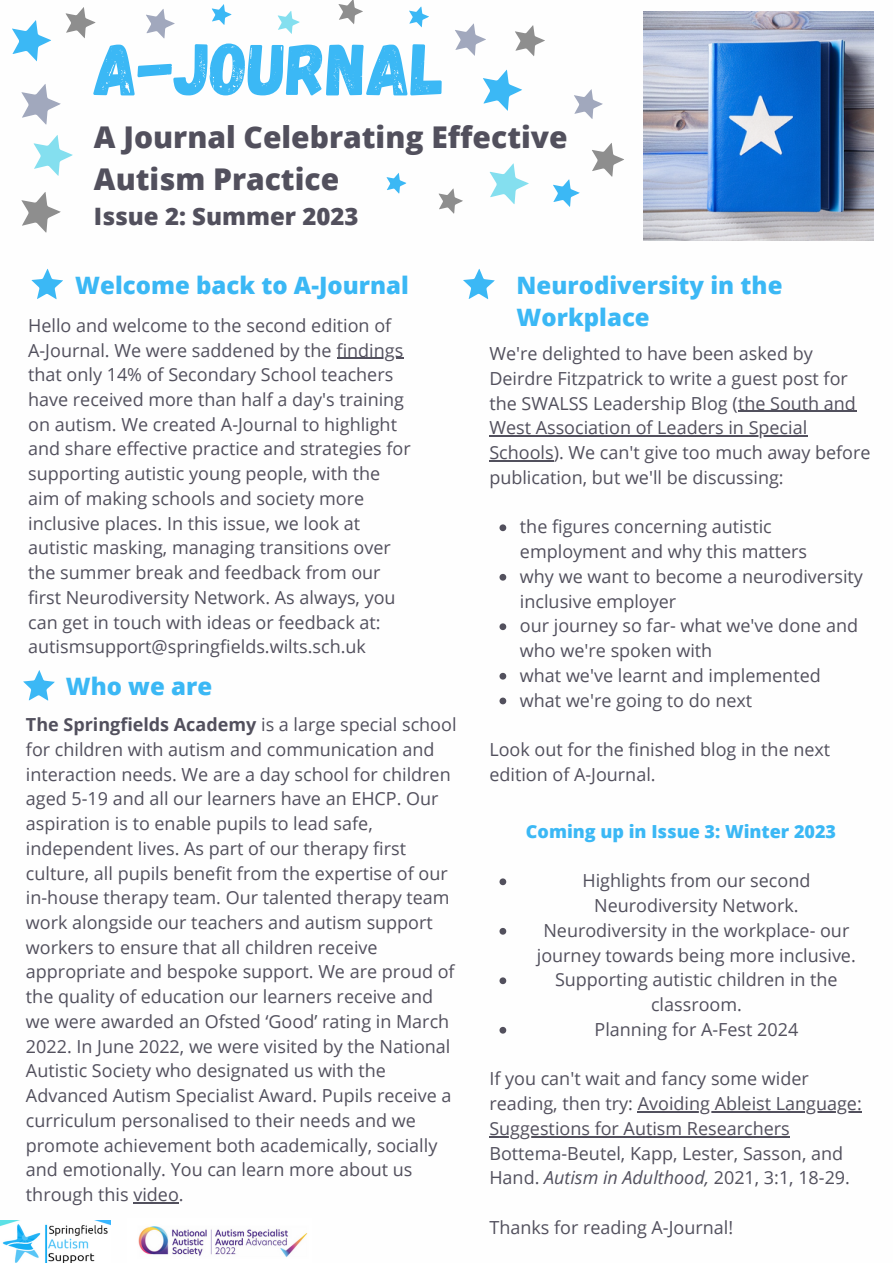
<style>
.page{position:relative;width:893px;height:1264px;background:#fff}
.page>*{position:absolute;margin:0;border:0;box-sizing:border-box;transform-origin:0 0}
.t1{font:73.5px "Gagalin";color:#3bb8f5}
.t2{font:800 30px/41.5px "Open Sans";color:#52505d}
.t3{font:800 24px/32.5px "Open Sans";color:#3bb8f5}
.t4{font:800 24px "Open Sans";color:#52505d}
.t5{font:18px/24.8px "Open Sans";color:#52505d}
.t6{font:800 18px "Open Sans";color:#3bb8f5}
.s1{font-weight:700}
.s2{font-style:italic}
</style>
<div class="page">
<img style="left:643px;top:11px;width:230px;height:230px">
<img style="left:0;top:1220px;width:110px;height:42px">
<img style="left:138px;top:1226px;width:170px;height:31px">
<hr style="left:336px;top:357px;width:67px;height:2px;background:#52505d">
<hr style="left:133px;top:1202px;width:46px;height:1px;background:#52505d">
<svg style="left:499px;top:524px;width:7px;height:7px"></svg>
<svg style="left:499px;top:574px;width:7px;height:6px"></svg>
<svg style="left:499px;top:623px;width:7px;height:7px"></svg>
<svg style="left:499px;top:673px;width:7px;height:6px"></svg>
<svg style="left:499px;top:697px;width:7px;height:7px"></svg>
<hr style="left:738px;top:411px;width:118px;height:1px;background:#52505d">
<hr style="left:489px;top:435px;width:318px;height:1px;background:#52505d">
<hr style="left:489px;top:460px;width:64px;height:1px;background:#52505d">
<svg style="left:21px;top:84px;width:52px;height:149px"></svg>
<svg style="left:12px;top:7px;width:84px;height:55px"></svg>
<svg style="left:574px;top:89px;width:29px;height:30px"></svg>
<svg style="left:489px;top:163px;width:40px;height:41px"></svg>
<svg style="left:146px;top:9px;width:29px;height:30px"></svg>
<svg style="left:211px;top:4px;width:21px;height:21px"></svg>
<svg style="left:277px;top:11px;width:23px;height:23px"></svg>
<svg style="left:338px;top:0;width:25px;height:24px"></svg>
<svg style="left:409px;top:6px;width:20px;height:22px"></svg>
<svg style="left:455px;top:23px;width:90px;height:88px"></svg>
<svg style="left:553px;top:143px;width:71px;height:64px"></svg>
<svg style="left:386px;top:173px;width:21px;height:21px"></svg>
<svg style="left:438px;top:188px;width:25px;height:26px"></svg>
<svg style="left:31px;top:268px;width:32px;height:32px"></svg>
<svg style="left:463px;top:269px;width:32px;height:30px"></svg>
<svg style="left:23px;top:670px;width:32px;height:31px"></svg>
<svg style="left:499px;top:878px;width:7px;height:7px"></svg>
<svg style="left:499px;top:928px;width:7px;height:6px"></svg>
<svg style="left:499px;top:977px;width:7px;height:7px"></svg>
<svg style="left:499px;top:1026px;width:7px;height:7px"></svg>
<hr style="left:637px;top:1111px;width:225px;height:1px;background:#52505d">
<hr style="left:489px;top:1135px;width:301px;height:2px;background:#52505d">
<p class="t1" style="left:94px;top:22px;width:352px">A-JOURNAL</p>
<p class="t2" style="left:94px;top:116px;width:475px">A Journal Celebrating Effective<br>Autism Practice</p>
<p class="t4" style="left:94px;top:199px;width:266px">Issue 2: Summer 2023</p>
<p class="t3" style="left:75px;top:268px;width:335px">Welcome back to A-Journal</p>
<p class="t3" style="left:516px;top:268px;width:267px">Neurodiversity in the<br>Workplace</p>
<p class="t5" style="left:28px;top:312px;width:384px">Hello and welcome to the second edition of A-Journal. We were saddened by the findings that only 14% of Secondary School teachers have received more than half a day's training on autism. We created A-Journal to highlight and share effective practice and strategies for supporting autistic young people, with the aim of making schools and society more inclusive places. In this issue, we look at autistic masking, managing transitions over the summer break and feedback from our first Neurodiversity Network. As always, you can get in touch with ideas or feedback at: autismsupport@springfields.wilts.sch.uk</p>
<p class="t5" style="left:489px;top:341px;width:382px">We're delighted to have been asked by Deirdre Fitzpatrick to write a guest post for the SWALSS Leadership Blog (the South and West Association of Leaders in Special Schools). We can't give too much away before publication, but we'll be discussing:</p>
<p class="t5" style="left:520px;top:514px;width:289px">the figures concerning autistic employment and why this matters</p>
<p class="t5" style="left:520px;top:563px;width:344px">why we want to become a neurodiversity inclusive employer</p>
<p class="t5" style="left:520px;top:613px;width:339px">our journey so far- what we've done and who we're spoken with</p>
<p class="t5" style="left:520px;top:662px;width:302px">what we've learnt and implemented</p>
<p class="t5" style="left:520px;top:687px;width:234px">what we're going to do next</p>
<p class="t3" style="left:66px;top:669px;width:148px">Who we are</p>
<p class="t5" style="left:26px;top:711px;width:432px"><span class="s1">The Springfields Academy</span> is a large special school for children with autism and communication and interaction needs. We are a day school for children aged 5-19 and all our learners have an EHCP. Our aspiration is to enable pupils to lead safe, independent lives. As part of our therapy first culture, all pupils benefit from the expertise of our in-house therapy team. Our talented therapy team work alongside our teachers and autism support workers to ensure that all children receive appropriate and bespoke support. We are proud of the quality of education our learners receive and we were awarded an Ofsted ‘Good’ rating in March 2022. In June 2022, we were visited by the National Autistic Society who designated us with the Advanced Autism Specialist Award. Pupils receive a curriculum personalised to their needs and we promote achievement both academically, socially and emotionally. You can learn more about us through this video.</p>
<p class="t5" style="left:489px;top:736px;width:342px">Look out for the finished blog in the next edition of A-Journal.</p>
<p class="t6" style="left:526px;top:818px;width:312px">Coming up in Issue 3: Winter 2023</p>
<p class="t5" style="left:582px;top:868px;width:229px;text-align:center">Highlights from our second<br>Neurodiversity Network.</p>
<p class="t5" style="left:537px;top:917px;width:320px;text-align:center">Neurodiversity in the workplace- our journey towards being more inclusive.</p>
<p class="t5" style="left:555px;top:967px;width:284px;text-align:center">Supporting autistic children in the classroom.</p>
<p class="t5" style="left:594px;top:1016px;width:205px">Planning for A-Fest 2024</p>
<p class="t5" style="left:489px;top:1065px;width:374px">If you can't wait and fancy some wider reading, then try: Avoiding Ableist Language:<br>Suggestions for Autism Researchers</p>
<p class="t5" style="left:489px;top:1140px;width:362px">Bottema-Beutel, Kapp, Lester, Sasson, and<br>Hand. <span class="s2">Autism in Adulthood,</span> 2021, 3:1, 18-29.</p>
<p class="t5" style="left:489px;top:1214px;width:245px">Thanks for reading A-Journal!</p>
</div>
